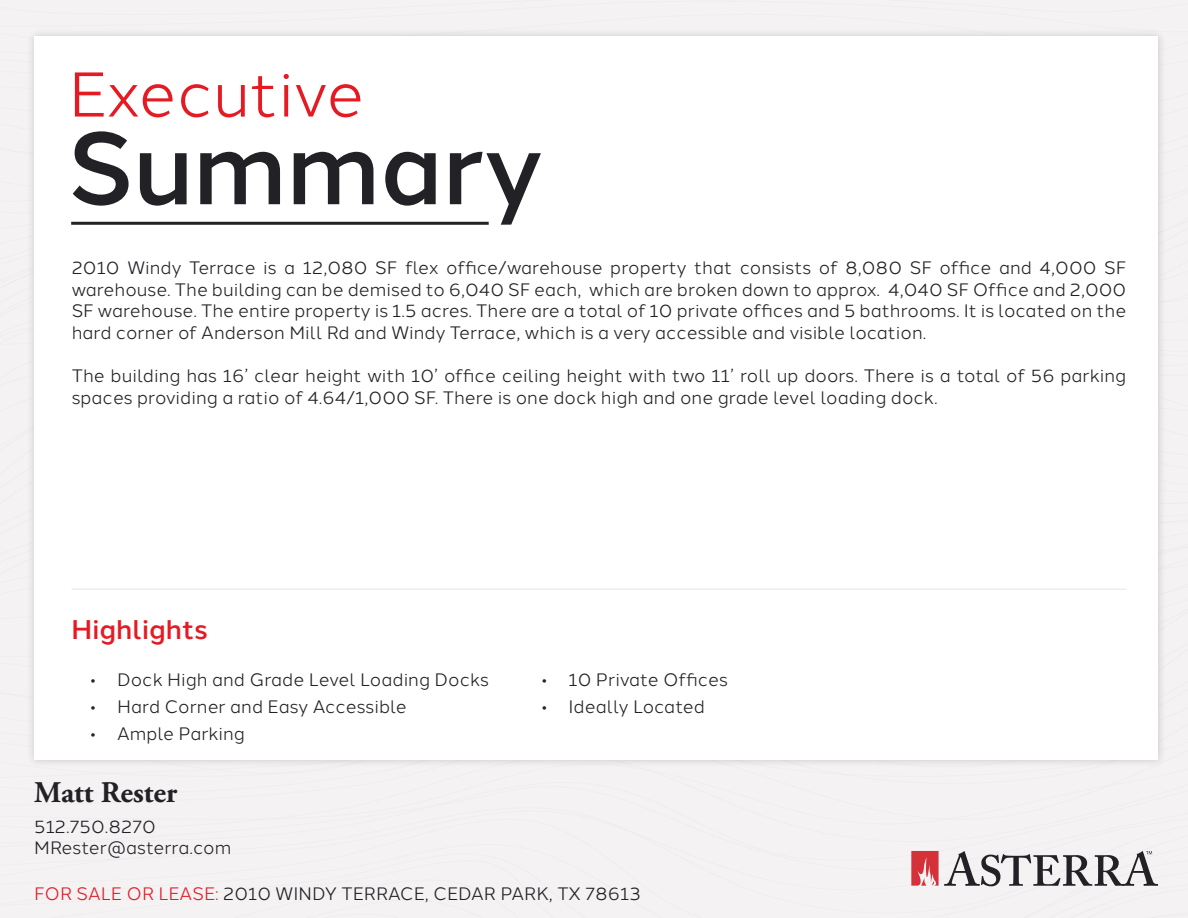
<style>
.page{position:relative;width:1188px;height:918px;background:#fff}
.page>*{position:absolute;margin:0;border:0;box-sizing:border-box;transform-origin:0 0}
.t1{font:500 102px "Halcom";color:#212126}
.t2{font:63px "Halcom";color:#e51a23}
.t3{font:700 30px "Adobe Garamond Pro";color:#212126}
.t4{font:500 27px "Halcom";color:#e51a23}
.t5{font:18px/21.6px "Halcom";color:#212126;text-align:justify}
.s1{color:#e51a23}
</style>
<div class="page">
<div style="left:26px;top:28px;width:1140px;height:740px;background:#ebe9e9"></div>
<div style="left:34px;top:36px;width:1124px;height:724px;background:#fff"></div>
<hr style="left:71px;top:222px;width:418px;height:3px;background:#212126">
<svg style="left:911px;top:851px;width:247px;height:35px"></svg>
<hr style="left:72px;top:588px;width:1054px;height:2px;background:#f0edee">
<p class="t2" style="left:68px;top:44px;width:298px">Executive</p>
<p class="t1" style="left:68px;top:87px;width:476px">Summary</p>
<p class="t5" style="left:72px;top:255px;width:1056px">2010 Windy Terrace is a 12,080 SF flex office/warehouse property that consists of 8,080 SF office and 4,000 SF warehouse. The building can be demised to 6,040 SF each, which are broken down to approx. 4,040 SF Office and 2,000<br>SF warehouse. The entire property is 1.5 acres. There are a total of 10 private offices and 5 bathrooms. It is located on the hard corner of Anderson Mill Rd and Windy Terrace, which is a very accessible and visible location.</p>
<p class="t5" style="left:72px;top:363px;width:1056px">The building has 16’ clear height with 10’ office ceiling height with two 11’ roll up doors. There is a total of 56 parking spaces providing a ratio of 4.64/1,000 SF. There is one dock high and one grade level loading dock.</p>
<p class="t4" style="left:71px;top:608px;width:138px">Highlights</p>
<p class="t5" style="left:90px;top:667px;width:400px">• Dock High and Grade Level Loading Docks</p>
<p class="t5" style="left:90px;top:694px;width:318px">• Hard Corner and Easy Accessible</p>
<p class="t5" style="left:90px;top:721px;width:157px">• Ample Parking</p>
<p class="t3" style="left:34px;top:775px;width:145px">Matt Rester</p>
<p class="t5" style="left:34px;top:814px;width:123px">512.750.8270</p>
<p class="t5" style="left:34px;top:835px;width:199px">MRester@asterra.com</p>
<p class="t5" style="left:541px;top:667px;width:188px">• 10 Private Offices</p>
<p class="t5" style="left:541px;top:694px;width:165px">• Ideally Located</p>
<p class="t5" style="left:34px;top:881px;width:608px"><span class="s1">FOR SALE OR LEASE:</span> 2010 WINDY TERRACE, CEDAR PARK, TX 78613</p>
</div>
